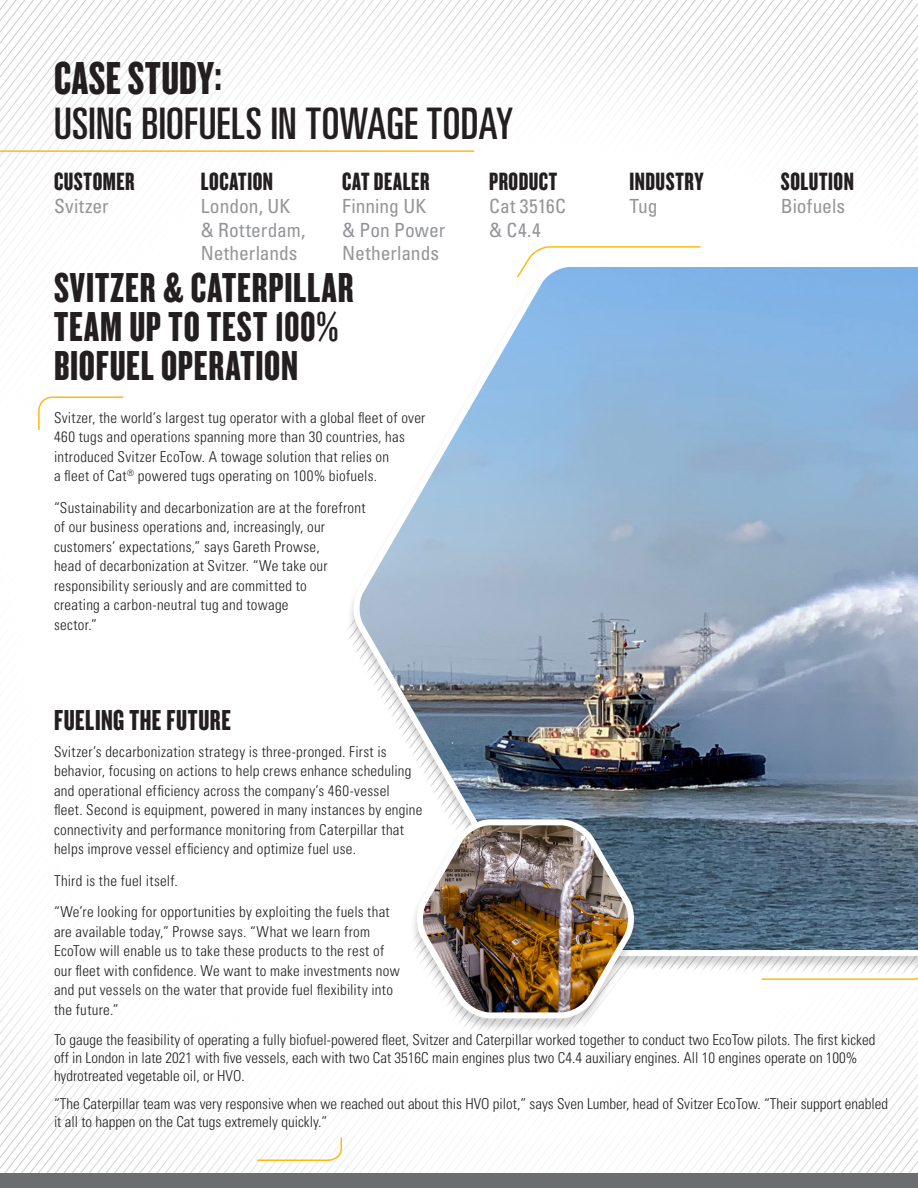
<style>
.page{position:relative;width:918px;height:1188px;background:#fff}
.page>*{position:absolute;margin:0;border:0;box-sizing:border-box;transform-origin:0 0}
.t1{font:48px "Knockout 68 Full Featherwt";letter-spacing:.01em;color:#231f20}
.t2{font:43.5px "Knockout 68 Full Featherwt";letter-spacing:.02em;color:#231f20}
.t3{font:ultra-condensed 43.5px "Univers LT Std";letter-spacing:.005em;color:#231f20}
.t4{font:30px "Knockout 68 Full Featherwt";letter-spacing:.025em;color:#231f20}
.t5{font:25.95px "Knockout 68 Full Featherwt";letter-spacing:.02em;color:#231f20}
.t6{font:condensed 19.5px/23.4px "Univers LT Std";color:#939598}
.t7{font:300 condensed 15px/19.5px "Univers LT Std";letter-spacing:.015em;color:#231f20}
</style>
<div class="page">
<img style="left:0;top:0;width:918px;height:1173px">
<div style="left:0;top:1173px;width:918px;height:15px;background:#6c6d70"></div>
<hr style="left:0;top:150px;width:474px;height:2px;background:#fcba13">
<svg style="left:37px;top:396px;width:88px;height:35px"></svg>
<svg style="left:347px;top:258px;width:571px;height:701px"></svg>
<svg style="left:515px;top:245px;width:187px;height:34px"></svg>
<svg style="left:760px;top:947px;width:158px;height:34px"></svg>
<svg style="left:256px;top:1136px;width:87px;height:26px"></svg>
<div style="left:410px;top:819px;width:231px;height:213px;background:#231f20;opacity:.2"></div>
<img style="left:410px;top:816px;width:231px;height:205px">
<p class="t1" style="left:54px;top:49px;width:169px">CASE STUDY:</p>
<p class="t3" style="left:54px;top:99px;width:461px">USING BIOFUELS IN TOWAGE TODAY</p>
<p class="t5" style="left:54px;top:166px;width:82px">CUSTOMER</p>
<p class="t6" style="left:54px;top:194px;width:56px">Svitzer</p>
<p class="t5" style="left:201px;top:166px;width:74px">LOCATION</p>
<p class="t6" style="left:201px;top:194px;width:106px">London, UK &amp; Rotterdam,<br>Netherlands</p>
<p class="t5" style="left:342px;top:166px;width:89px">CAT DEALER</p>
<p class="t6" style="left:342px;top:194px;width:85px">Finning UK</p>
<p class="t6" style="left:342px;top:218px;width:104px">&amp; Pon Power</p>
<p class="t6" style="left:342px;top:241px;width:98px">Netherlands</p>
<p class="t5" style="left:489px;top:166px;width:70px">PRODUCT</p>
<p class="t6" style="left:489px;top:194px;width:79px">Cat 3516C</p>
<p class="t6" style="left:489px;top:218px;width:53px">&amp; C4.4</p>
<p class="t2" style="left:54px;top:261px;width:301px">SVITZER &amp; CATERPILLAR</p>
<p class="t2" style="left:54px;top:300px;width:286px">TEAM UP TO TEST 100%</p>
<p class="t2" style="left:54px;top:339px;width:246px">BIOFUEL OPERATION</p>
<p class="t7" style="left:54px;top:408px;width:373px">Svitzer, the world’s largest tug operator with a global fleet of over 460 tugs and operations spanning more than 30 countries, has introduced Svitzer EcoTow. A towage solution that relies on<br>a fleet of Cat<sup>®</sup> powered tugs operating on 100% biofuels.</p>
<p class="t7" style="left:54px;top:498px;width:313px">“Sustainability and decarbonization are at the forefront of our business operations and, increasingly, our customers’ expectations,” says Gareth Prowse,<br>head of decarbonization at Svitzer. “We take our responsibility seriously and are committed to<br>creating a carbon-neutral tug and towage<br>sector.”</p>
<p class="t4" style="left:54px;top:702px;width:178px">FUELING THE FUTURE</p>
<p class="t5" style="left:630px;top:166px;width:76px">INDUSTRY</p>
<p class="t6" style="left:630px;top:194px;width:29px">Tug</p>
<p class="t5" style="left:781px;top:165px;width:75px">SOLUTION</p>
<p class="t6" style="left:781px;top:194px;width:66px">Biofuels</p>
<p class="t7" style="left:54px;top:742px;width:370px">Svitzer’s decarbonization strategy is three-pronged. First is behavior, focusing on actions to help crews enhance scheduling and operational efficiency across the company’s 460-vessel<br>fleet. Second is equipment, powered in many instances by engine connectivity and performance monitoring from Caterpillar that helps improve vessel efficiency and optimize fuel use.</p>
<p class="t7" style="left:54px;top:871px;width:125px">Third is the fuel itself.</p>
<p class="t7" style="left:54px;top:902px;width:347px">“We’re looking for opportunities by exploiting the fuels that are available today,” Prowse says. “What we learn from EcoTow will enable us to take these products to the rest of our fleet with confidence. We want to make investments now and put vessels on the water that provide fuel flexibility into the future.”</p>
<p class="t7" style="left:54px;top:1031px;width:823px;line-height:18px">To gauge the feasibility of operating a fully biofuel-powered fleet, Svitzer and Caterpillar worked together to conduct two EcoTow pilots. The first kicked off in London in late 2021 with five vessels, each with two Cat 3516C main engines plus two C4.4 auxiliary engines. All 10 engines operate on 100% hydrotreated vegetable oil, or HVO.</p>
<p class="t7" style="left:54px;top:1095px;width:836px;line-height:18px">“The Caterpillar team was very responsive when we reached out about this HVO pilot,” says Sven Lumber, head of Svitzer EcoTow. “Their support enabled it all to happen on the Cat tugs extremely quickly.”</p>
</div>
